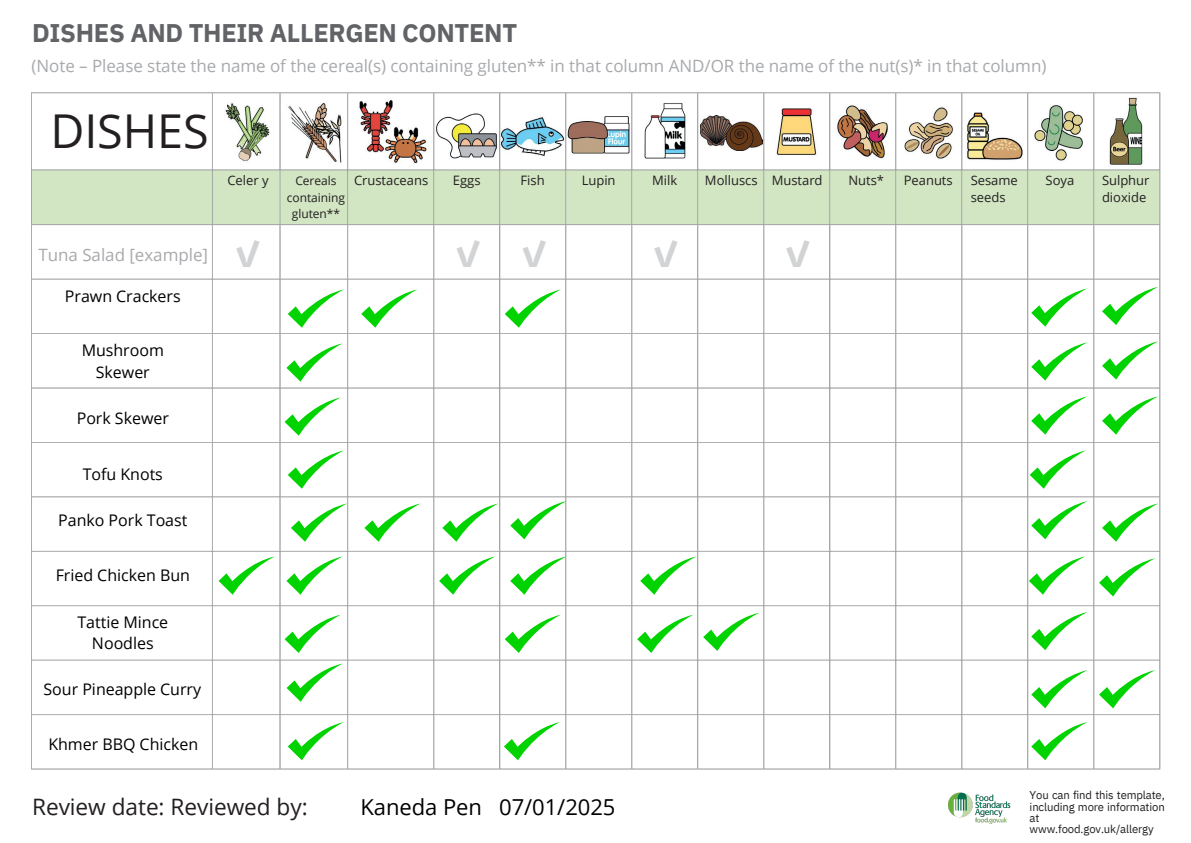
<style>
.page{position:relative;width:1191px;height:843px;background:#fff}
.page>*{position:absolute;margin:0;border:0;box-sizing:border-box;transform-origin:0 0}
.t1{font:46.7px "Open Sans";color:#231f20}
.t2{font:700 38.2px "IBM Plex Sans Cond";color:#d1d3d4}
.t3{font:700 25.4px "IBM Plex Sans";letter-spacing:-.01em;color:#626366}
.t4{font:22.6px "Open Sans";color:#231f20}
.t5{font:22px "Open Sans";color:#000}
.t6{font:17px "Open Sans";color:#a7a9ac}
.t7{font:16px/21.8px "Open Sans";color:#000;text-align:center}
.t8{font:13px/16.5px "Open Sans";color:#231f20}
.t9{font:12px/16.5px "Open Sans";color:#231f20;text-align:center}
.t10{font:11.3px/11.2px "IBM Plex Sans";letter-spacing:-.01em;color:#231f20}
</style>
<div class="page">
<img style="left:31px;top:92px;width:1130px;height:732px">
<svg style="left:288px;top:289px;width:56px;height:38px"></svg>
<svg style="left:1031px;top:288px;width:56px;height:38px"></svg>
<svg style="left:286px;top:343px;width:56px;height:38px"></svg>
<svg style="left:1031px;top:342px;width:56px;height:38px"></svg>
<svg style="left:1101px;top:341px;width:57px;height:38px"></svg>
<svg style="left:284px;top:397px;width:57px;height:38px"></svg>
<svg style="left:1031px;top:396px;width:56px;height:38px"></svg>
<svg style="left:1101px;top:396px;width:57px;height:38px"></svg>
<svg style="left:1029px;top:450px;width:56px;height:38px"></svg>
<svg style="left:288px;top:450px;width:56px;height:38px"></svg>
<svg style="left:291px;top:503px;width:56px;height:38px"></svg>
<svg style="left:442px;top:503px;width:56px;height:38px"></svg>
<svg style="left:364px;top:503px;width:56px;height:38px"></svg>
<svg style="left:510px;top:501px;width:56px;height:38px"></svg>
<svg style="left:1031px;top:501px;width:56px;height:38px"></svg>
<svg style="left:218px;top:556px;width:57px;height:38px"></svg>
<svg style="left:286px;top:556px;width:56px;height:38px"></svg>
<svg style="left:510px;top:556px;width:56px;height:38px"></svg>
<svg style="left:640px;top:556px;width:56px;height:38px"></svg>
<svg style="left:1028px;top:556px;width:56px;height:38px"></svg>
<svg style="left:284px;top:614px;width:57px;height:38px"></svg>
<svg style="left:703px;top:612px;width:56px;height:38px"></svg>
<svg style="left:504px;top:614px;width:57px;height:38px"></svg>
<svg style="left:1031px;top:611px;width:56px;height:39px"></svg>
<svg style="left:1101px;top:503px;width:57px;height:38px"></svg>
<svg style="left:286px;top:663px;width:57px;height:38px"></svg>
<svg style="left:1031px;top:670px;width:56px;height:38px"></svg>
<svg style="left:1098px;top:670px;width:57px;height:38px"></svg>
<svg style="left:288px;top:721px;width:56px;height:39px"></svg>
<svg style="left:504px;top:721px;width:56px;height:39px"></svg>
<svg style="left:1031px;top:721px;width:56px;height:39px"></svg>
<svg style="left:637px;top:614px;width:56px;height:38px"></svg>
<svg style="left:504px;top:289px;width:57px;height:38px"></svg>
<svg style="left:361px;top:289px;width:56px;height:38px"></svg>
<svg style="left:1101px;top:287px;width:57px;height:38px"></svg>
<svg style="left:439px;top:556px;width:56px;height:38px"></svg>
<svg style="left:1098px;top:558px;width:57px;height:38px"></svg>
<p class="t3" style="left:32px;top:16px;width:486px">DISHES AND THEIR ALLERGEN CONTENT</p>
<p class="t6" style="left:31px;top:54px;width:1016px">(Note – Please state the name of the cereal(s) containing gluten** in that column AND/OR the name of the nut(s)* in that column)</p>
<p class="t1" style="left:50px;top:98px;width:160px">DISHES</p>
<p class="t6" style="left:38px;top:243px;width:171px">Tuna Salad [example]</p>
<p class="t7" style="left:65px;top:285px;width:117px">Prawn Crackers</p>
<p class="t7" style="left:82px;top:339px;width:84px">Mushroom<br>Skewer</p>
<p class="t7" style="left:77px;top:407px;width:94px">Pork Skewer</p>
<p class="t7" style="left:83px;top:462px;width:82px">Tofu Knots</p>
<p class="t7" style="left:58px;top:508px;width:131px">Panko Pork Toast</p>
<h5 class="t7" style="left:56px;top:564px;width:136px">Fried Chicken Bun</h5>
<p class="t7" style="left:77px;top:610px;width:92px">Tattie Mince<br>Noodles</p>
<p class="t7" style="left:44px;top:677px;width:159px">Sour Pineapple Curry</p>
<h5 class="t7" style="left:48px;top:732px;width:151px">Khmer BBQ Chicken</h5>
<h2 class="t8" style="left:227px;top:172px;width:43px">Celer y</h2>
<h4 class="t8" style="left:354px;top:172px;width:76px">Crustaceans</h4>
<h1 class="t8" style="left:453px;top:172px;width:29px">Eggs</h1>
<h4 class="t8" style="left:520px;top:172px;width:26px">Fish</h4>
<h4 class="t8" style="left:581px;top:172px;width:35px">Lupin</h4>
<p class="t8" style="left:652px;top:172px;width:27px">Milk</p>
<h5 class="t8" style="left:705px;top:172px;width:54px">Molluscs</h5>
<p class="t8" style="left:771px;top:172px;width:52px">Mustard</p>
<p class="t8" style="left:848px;top:172px;width:37px">Nuts*</p>
<h5 class="t8" style="left:903px;top:172px;width:50px">Peanuts</h5>
<p class="t8" style="left:970px;top:172px;width:49px">Sesame seeds</p>
<p class="t8" style="left:1045px;top:172px;width:30px">Soya</p>
<h5 class="t8" style="left:1101px;top:172px;width:49px">Sulphur dioxide</h5>
<p class="t9" style="left:287px;top:172px;width:60px">Cereals containing gluten**</p>
<p class="t2" style="left:234px;top:227px;width:29px">✓</p>
<h5 class="t2" style="left:454px;top:227px;width:29px">✓</h5>
<h5 class="t2" style="left:520px;top:227px;width:29px">✓</h5>
<h5 class="t2" style="left:652px;top:227px;width:29px">✓</h5>
<h5 class="t2" style="left:784px;top:227px;width:29px">✓</h5>
<p class="t4" style="left:32px;top:791px;width:277px">Review date: Reviewed by:</p>
<p class="t5" style="left:360px;top:791px;width:257px">Kaneda Pen 07/01/2025</p>
<h5 class="t10" style="left:1029px;top:789px;width:137px">You can find this template, including more information at www.food.gov.uk/allergy</h5>
</div>
